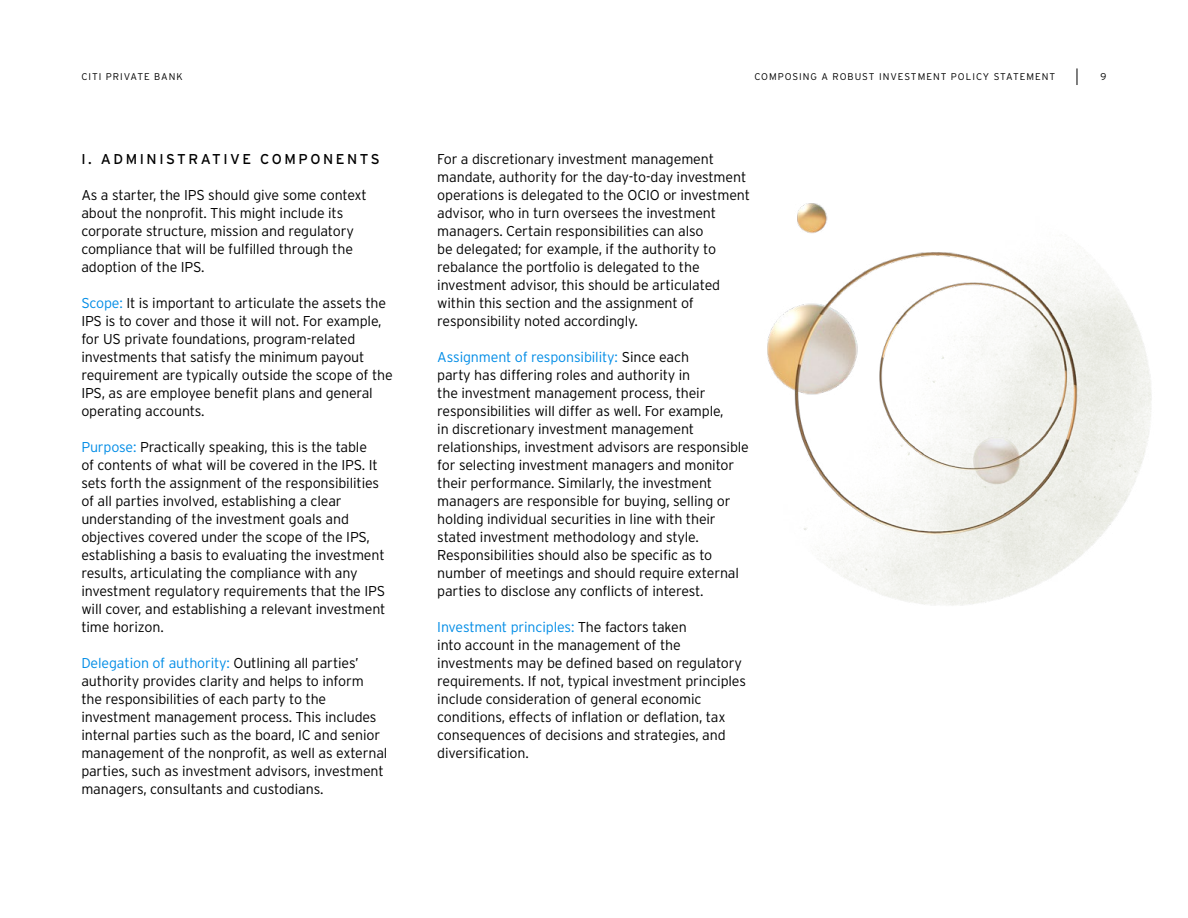
<style>
.page{position:relative;width:1188px;height:918px;background:#fff}
.page>*{position:absolute;margin:0;border:0;box-sizing:border-box;transform-origin:0 0}
.t1{font:300 14.25px/18px "Interstate";letter-spacing:-.01em;color:#000}
.t2{font:14.25px "Interstate";letter-spacing:.18em;color:#000}
.Page_info_6_5pt{font:300 9.75px "Interstate";letter-spacing:.1em;color:#000}
.s1{color:#008ce6}
</style>
<div class="page">
<svg style="left:1077px;top:68px;width:1px;height:17px"></svg>
<img style="left:767px;top:203px;width:385px;height:403px">
<p class="Page_info_6_5pt" style="left:754px;top:71px;width:302px">COMPOSING A ROBUST INVESTMENT POLICY STATEMENT</p>
<p class="Page_info_6_5pt" style="left:81px;top:71px;width:103px">CITI PRIVATE BANK</p>
<p class="Page_info_6_5pt" style="left:1101px;top:71px;width:7px">9</p>
<p class="t2" style="left:81px;top:151px;width:300px">I. ADMINISTRATIVE COMPONENTS</p>
<p class="t1" style="left:81px;top:186px;width:287px">As a starter, the IPS should give some context about the nonprofit. This might include its corporate structure, mission and regulatory compliance that will be fulfilled through the adoption of the IPS.</p>
<p class="t1" style="left:81px;top:294px;width:313px"><span class="s1">Scope:</span> It is important to articulate the assets the IPS is to cover and those it will not. For example, for US private foundations, program-related investments that satisfy the minimum payout requirement are typically outside the scope of the IPS, as are employee benefit plans and general operating accounts.</p>
<p class="t1" style="left:81px;top:438px;width:306px"><span class="s1">Purpose:</span> Practically speaking, this is the table<br>of contents of what will be covered in the IPS. It sets forth the assignment of the responsibilities of all parties involved, establishing a clear understanding of the investment goals and objectives covered under the scope of the IPS, establishing a basis to evaluating the investment results, articulating the compliance with any investment regulatory requirements that the IPS will cover, and establishing a relevant investment time horizon.</p>
<p class="t1" style="left:81px;top:654px;width:308px"><span class="s1">Delegation of authority:</span> Outlining all parties’ authority provides clarity and helps to inform the responsibilities of each party to the investment management process. This includes internal parties such as the board, IC and senior management of the nonprofit, as well as external parties, such as investment advisors, investment managers, consultants and custodians.</p>
<p class="t1" style="left:437px;top:150px;width:314px">For a discretionary investment management mandate, authority for the day-to-day investment operations is delegated to the OCIO or investment advisor, who in turn oversees the investment managers. Certain responsibilities can also<br>be delegated; for example, if the authority to rebalance the portfolio is delegated to the investment advisor, this should be articulated within this section and the assignment of responsibility noted accordingly.</p>
<p class="t1" style="left:437px;top:348px;width:313px"><span class="s1">Assignment of responsibility:</span> Since each<br>party has differing roles and authority in<br>the investment management process, their responsibilities will differ as well. For example,<br>in discretionary investment management relationships, investment advisors are responsible for selecting investment managers and monitor their performance. Similarly, the investment managers are responsible for buying, selling or holding individual securities in line with their stated investment methodology and style.<br>Responsibilities should also be specific as to number of meetings and should require external parties to disclose any conflicts of interest.</p>
<p class="t1" style="left:437px;top:618px;width:310px"><span class="s1">Investment principles:</span> The factors taken<br>into account in the management of the investments may be defined based on regulatory requirements. If not, typical investment principles include consideration of general economic conditions, effects of inflation or deflation, tax consequences of decisions and strategies, and diversification.</p>
</div>
